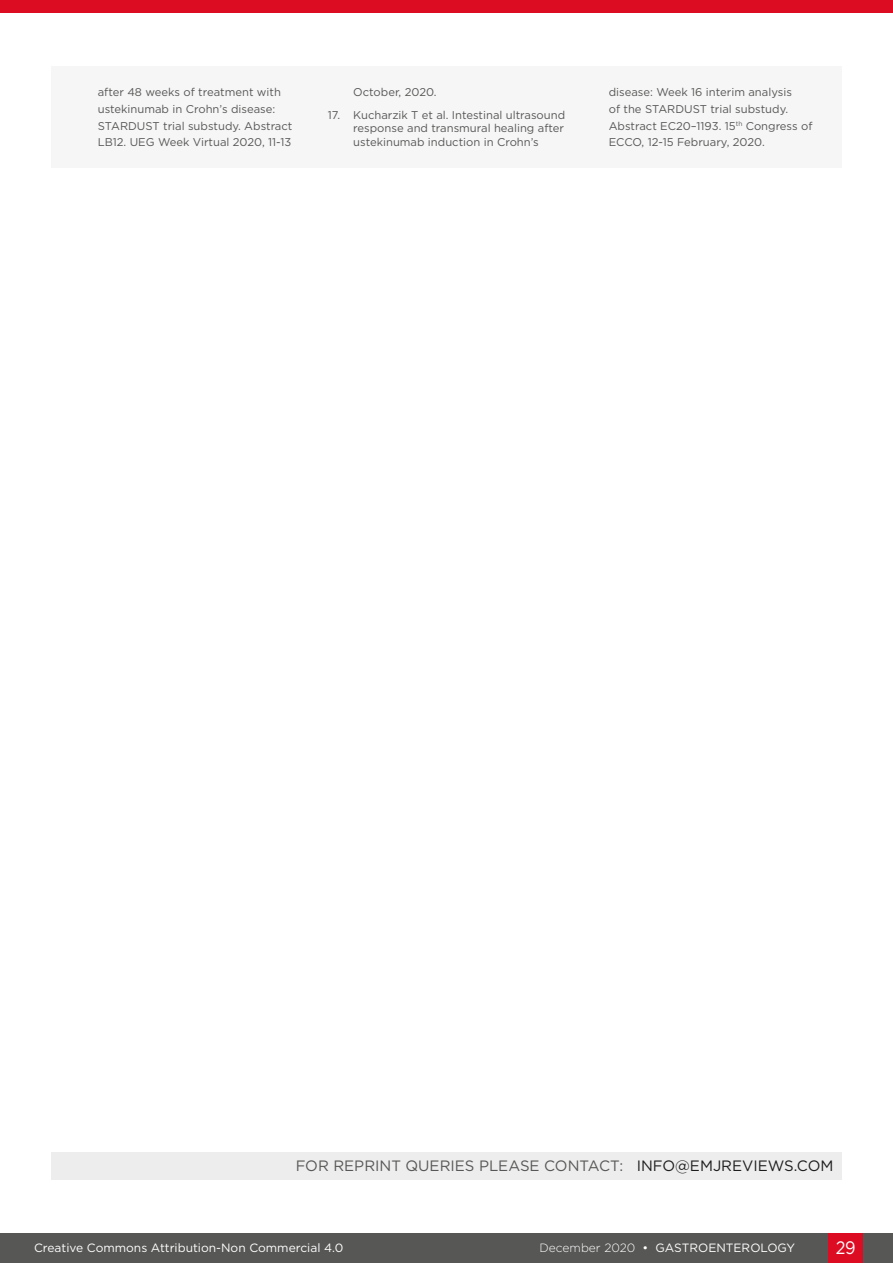
<style>
.page{position:relative;width:893px;height:1263px;background:#fff}
.page>*{position:absolute;margin:0;border:0;box-sizing:border-box;transform-origin:0 0}
.t1{font:18px "Gotham";color:#fff;scale:.9 1}
.Banner_Body_Text{font:15px "Gotham";color:#575756}
.t2{font:12px "Gotham";color:#fff}
.t3{font:11.25px/16.6px "Gotham";color:#575756}
.s1{color:#1d1d1d}
.s2{font-weight:300}
</style>
<div class="page">
<div style="left:0;top:1233px;width:893px;height:30px;background:#575756"></div>
<div style="left:829px;top:1233px;width:34px;height:30px;background:#dc0c23"></div>
<div style="left:0;top:0;width:893px;height:13px;background:#dc0c23"></div>
<div style="left:51px;top:66px;width:791px;height:101px;background:#f6f6f6"></div>
<div style="left:51px;top:1152px;width:791px;height:27px;background:#ededed"></div>
<p class="t3" style="left:98px;top:84px;width:196px">after 48 weeks of treatment with ustekinumab in Crohn’s disease:<br>STARDUST trial substudy. Abstract LB12. UEG Week Virtual 2020, 11-13</p>
<p class="t3" style="left:353px;top:84px;width:85px">October, 2020.</p>
<p class="t3" style="left:353px;top:107px;width:213px;line-height:13.8px;text-align:justify;text-indent:-26px">17. Kucharzik T et al. Intestinal ultrasound response and transmural healing after ustekinumab induction in Crohn’s</p>
<p class="t3" style="left:609px;top:84px;width:205px">disease: Week 16 interim analysis<br>of the STARDUST trial substudy.<br>Abstract EC20–1193. 15<sup>th</sup> Congress of ECCO, 12-15 February, 2020.</p>
<p class="Banner_Body_Text" style="left:296px;top:1156px;width:539px">FOR REPRINT QUERIES PLEASE CONTACT: <span class="s1">INFO@EMJREVIEWS.COM</span></p>
<p class="t2" style="left:34px;top:1240px;width:311px">Creative Commons Attribution-Non Commercial 4.0</p>
<p class="t2" style="left:540px;top:1240px;width:257px"><span class="s2">December 2020</span> • GASTROENTEROLOGY</p>
<h1 class="t1" style="left:836px;top:1236px;width:24px">29</h1>
</div>
